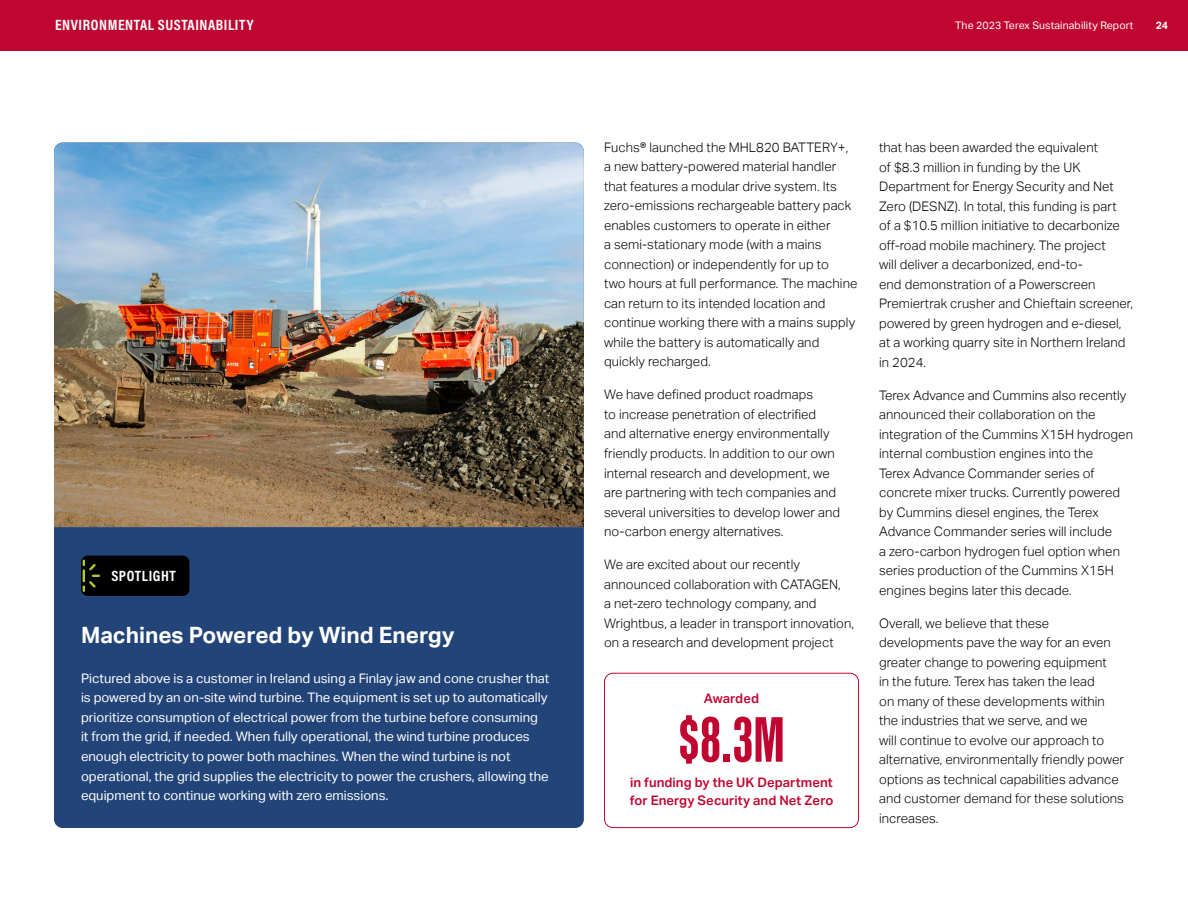
<style>
.page{position:relative;width:1188px;height:918px;background:#fff}
.page>*{position:absolute;margin:0;border:0;box-sizing:border-box;transform-origin:0 0}
.t1{font:700 64.5px "Kaneda Gothic";color:#c00630}
.t2{font:700 22.5px "Aktiv Grotesk";color:#fff}
.t3{font:700 15px "Acumin Pro Cond";letter-spacing:.04em;color:#fff}
.t4{font:300 13.2px/19.5px "Aktiv Grotesk";letter-spacing:.005em;color:#000}
.t5{font:13.2px/19.5px "Aktiv Grotesk";color:#fff}
.t6{font:600 13.2px/18px "Aktiv Grotesk";letter-spacing:.005em;color:#c00630}
.t7{font:10.5px "Aktiv Grotesk";letter-spacing:.01em;color:#fff}
.t8{font:700 10.5px "Aktiv Grotesk";color:#fff}
</style>
<div class="page">
<img style="left:54px;top:143px;width:530px;height:384px">
<div style="left:54px;top:527px;width:530px;height:301px;background:#224478"></div>
<div style="left:81px;top:556px;width:108px;height:40px;background:#000;border-radius:7px"></div>
<svg style="left:83px;top:560px;width:17px;height:32px"></svg>
<div style="left:604px;top:673px;width:255px;height:155px;border:1px solid #c00630;border-radius:9px"></div>
<div style="left:0;top:0;width:1188px;height:51px;background:#c00630"></div>
<p class="t3" style="left:55px;top:15px;width:200px">ENVIRONMENTAL SUSTAINABILITY</p>
<p class="t7" style="left:955px;top:19px;width:180px">The 2023 Terex Sustainability Report</p>
<p class="t8" style="left:1156px;top:19px;width:14px">24</p>
<p class="t3" style="left:111px;top:566px;width:66px">SPOTLIGHT</p>
<h2 class="t2" style="left:81px;top:622px;width:375px">Machines Powered by Wind Energy</h2>
<p class="t5" style="left:81px;top:669px;width:470px">Pictured above is a customer in Ireland using a Finlay jaw and cone crusher that is powered by an on-site wind turbine. The equipment is set up to automatically prioritize consumption of electrical power from the turbine before consuming<br>it from the grid, if needed. When fully operational, the wind turbine produces enough electricity to power both machines. When the wind turbine is not operational, the grid supplies the electricity to power the crushers, allowing the equipment to continue working with zero emissions.</p>
<p class="t4" style="left:604px;top:138px;width:255px">Fuchs® launched the MHL820 BATTERY+, a new battery-powered material handler that features a modular drive system. Its zero-emissions rechargeable battery pack enables customers to operate in either<br>a semi-stationary mode (with a mains connection) or independently for up to<br>two hours at full performance. The machine can return to its intended location and continue working there with a mains supply while the battery is automatically and quickly recharged.</p>
<p class="t4" style="left:604px;top:385px;width:237px">We have defined product roadmaps<br>to increase penetration of electrified and alternative energy environmentally friendly products. In addition to our own internal research and development, we are partnering with tech companies and several universities to develop lower and no-carbon energy alternatives.</p>
<p class="t4" style="left:604px;top:555px;width:251px">We are excited about our recently announced collaboration with CATAGEN,<br>a net-zero technology company, and Wrightbus, a leader in transport innovation, on a research and development project</p>
<p class="t6" style="left:704px;top:690px;width:57px">Awarded</p>
<h1 class="t1" style="left:679px;top:704px;width:108px">$8.3M</h1>
<p class="t6" style="left:630px;top:774px;width:205px">in funding by the UK Department for Energy Security and Net Zero</p>
<p class="t4" style="left:879px;top:138px;width:255px">that has been awarded the equivalent<br>of $8.3 million in funding by the UK Department for Energy Security and Net Zero (DESNZ). In total, this funding is part<br>of a $10.5 million initiative to decarbonize off-road mobile machinery. The project<br>will deliver a decarbonized, end-to-<br>end demonstration of a Powerscreen Premiertrak crusher and Chieftain screener, powered by green hydrogen and e-diesel, at a working quarry site in Northern Ireland in 2024.</p>
<p class="t4" style="left:879px;top:385px;width:255px">Terex Advance and Cummins also recently announced their collaboration on the integration of the Cummins X15H hydrogen internal combustion engines into the<br>Terex Advance Commander series of concrete mixer trucks. Currently powered by Cummins diesel engines, the Terex Advance Commander series will include<br>a zero-carbon hydrogen fuel option when series production of the Cummins X15H engines begins later this decade.</p>
<p class="t4" style="left:879px;top:613px;width:246px">Overall, we believe that these developments pave the way for an even greater change to powering equipment<br>in the future. Terex has taken the lead<br>on many of these developments within the industries that we serve, and we<br>will continue to evolve our approach to alternative, environmentally friendly power options as technical capabilities advance and customer demand for these solutions increases.</p>
</div>
